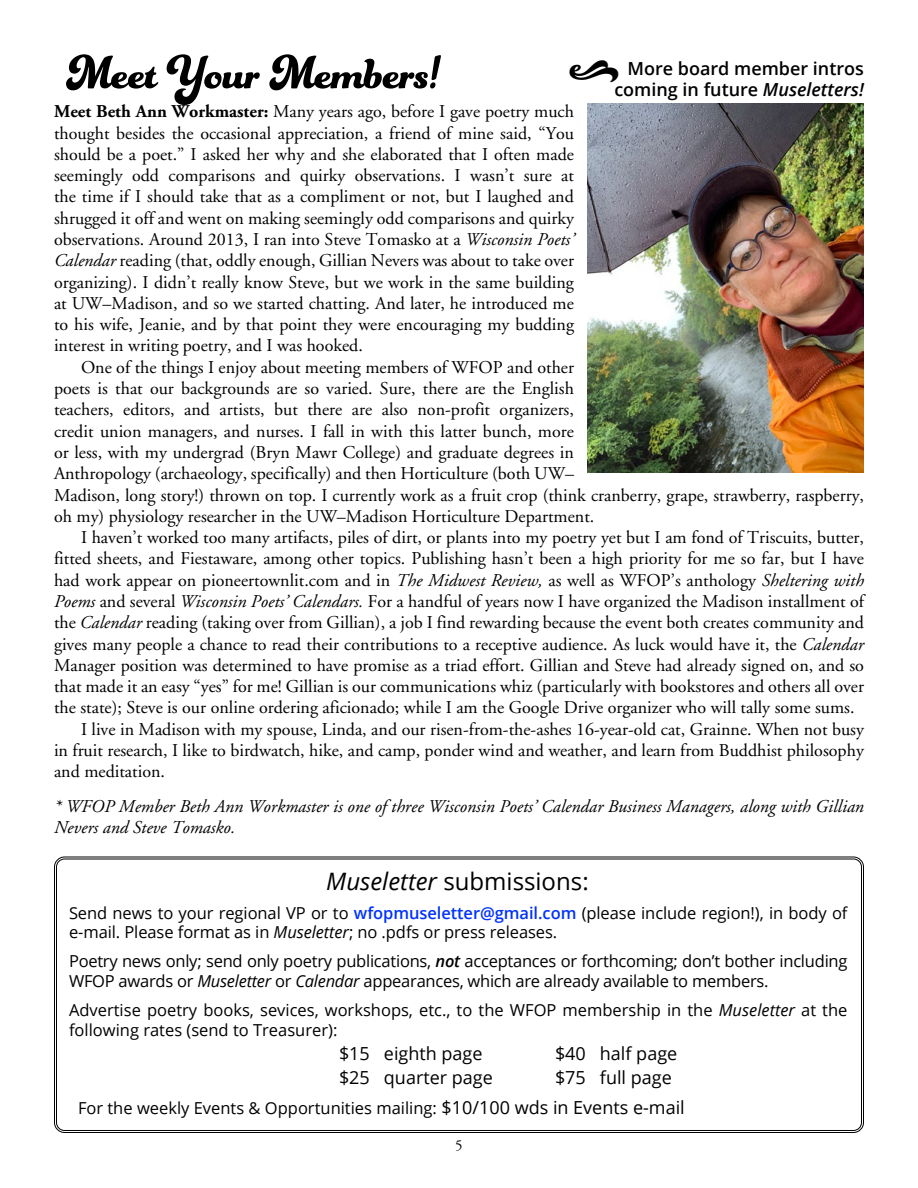
<style>
.page{position:relative;width:918px;height:1188px;background:#fff}
.page>*{position:absolute;margin:0;border:0;box-sizing:border-box;transform-origin:0 0}
.t1{font:51px "Funkydori";color:#000}
.t2{font:36px "Funkydori";color:#000}
.t3{font:24px "Open Sans";color:#000}
.t4{font:18px/21.3px "Adobe Garamond";color:#000;text-align:justify}
.t5{font:italic 18px/21.3px "Adobe Garamond";color:#000}
.t6{font:18px "Open Sans";color:#000}
.t7{font:600 18px "Open Sans";color:#000}
.t8{font:16.5px/19.8px "Open Sans";letter-spacing:-.005em;color:#000}
.t9{font:15px "Adobe Garamond";color:#000}
.s1{font-style:italic}
.s2{font-weight:700}
.s3{font-weight:600;color:#0032ff}
.s4{font-weight:600;font-style:italic}
.s5{font-size:18px}
</style>
<div class="page">
<img style="left:588px;top:104px;width:276px;height:368px">
<h1 class="t1" style="left:66px;top:41px;width:373px">Meet Your Members!</h1>
<p class="t7" style="left:627px;top:56px;width:238px">More board member intros</p>
<h2 class="t2" style="left:570px;top:43px;width:50px">e</h2>
<p class="t7" style="left:614px;top:77px;width:251px">coming in future <span class="s1">Museletters!</span></p>
<p class="t4" style="left:54px;top:101px;width:522px"><span class="s2">Meet Beth Ann Workmaster:</span> Many years ago, before I gave poetry much thought besides the occasional appreciation, a friend of mine said, “You should be a poet.” I asked her why and she elaborated that I often made seemingly odd comparisons and quirky observations. I wasn’t sure at the time if I should take that as a compliment or not, but I laughed and shrugged it off and went on making seemingly odd comparisons and quirky observations. Around 2013, I ran into Steve Tomasko at a <span class="s1">Wisconsin Poets’ Calendar</span> reading (that, oddly enough, Gillian Nevers was about to take over organizing). I didn’t really know Steve, but we work in the same building at UW–Madison, and so we started chatting. And later, he introduced me to his wife, Jeanie, and by that point they were encouraging my budding interest in writing poetry, and I was hooked.</p>
<p class="t4" style="left:54px;top:357px;width:812px;text-align:left;text-indent:27px">One of the things I enjoy about meeting members of WFOP and other<br>poets is that our backgrounds are so varied. Sure, there are the English<br>teachers, editors, and artists, but there are also non-profit organizers,<br>credit union managers, and nurses. I fall in with this latter bunch, more<br>or less, with my undergrad (Bryn Mawr College) and graduate degrees in<br>Anthropology (archaeology, specifically) and then Horticulture (both UW–<br>Madison, long story!) thrown on top. I currently work as a fruit crop (think cranberry, grape, strawberry, raspberry, oh my) physiology researcher in the UW–Madison Horticulture Department.</p>
<p class="t4" style="left:81px;top:527px;width:784px">I haven’t worked too many artifacts, piles of dirt, or plants into my poetry yet but I am fond of Triscuits, butter,</p>
<p class="t4" style="left:54px;top:549px;width:812px">fitted sheets, and Fiestaware, among other topics. Publishing hasn’t been a high priority for me so far, but I have</p>
<p class="t4" style="left:54px;top:570px;width:811px">had work appear on pioneertownlit.com and in <span class="s1">The Midwest Review,</span> as well as WFOP’s anthology <span class="s1">Sheltering with</span></p>
<p class="t4" style="left:54px;top:591px;width:812px"><span class="s1">Poems</span> and several <span class="s1">Wisconsin Poets’ Calendars.</span> For a handful of years now I have organized the Madison installment of</p>
<p class="t4" style="left:54px;top:612px;width:811px">the <span class="s1">Calendar</span> reading (taking over from Gillian), a job I find rewarding because the event both creates community and</p>
<p class="t4" style="left:54px;top:634px;width:811px">gives many people a chance to read their contributions to a receptive audience. As luck would have it, the <span class="s1">Calendar</span></p>
<p class="t4" style="left:54px;top:655px;width:812px">Manager position was determined to have promise as a triad effort. Gillian and Steve had already signed on, and so</p>
<p class="t4" style="left:54px;top:676px;width:812px">that made it an easy “yes” for me! Gillian is our communications whiz (particularly with bookstores and others all over</p>
<p class="t4" style="left:54px;top:698px;width:802px">the state); Steve is our online ordering aficionado; while I am the Google Drive organizer who will tally some sums.</p>
<p class="t4" style="left:81px;top:719px;width:784px">I live in Madison with my spouse, Linda, and our risen-from-the-ashes 16-year-old cat, Grainne. When not busy</p>
<p class="t4" style="left:54px;top:740px;width:811px">in fruit research, I like to birdwatch, hike, and camp, ponder wind and weather, and learn from Buddhist philosophy</p>
<p class="t4" style="left:54px;top:761px;width:113px">and meditation.</p>
<p class="t5" style="left:54px;top:796px;width:812px">* WFOP Member Beth Ann Workmaster is one of three Wisconsin Poets’ Calendar Business Managers, along with Gillian<br>Nevers and Steve Tomasko.</p>
<h3 class="t3" style="left:326px;top:865px;width:264px"><span class="s1">Museletter</span> submissions:</h3>
<p class="t8" style="left:69px;top:902px;width:780px">Send news to your regional VP or to <span class="s3">wfopmuseletter@gmail.com</span> (please include region!), in body of e-mail. Please format as in <span class="s1">Museletter</span>; no .pdfs or press releases.</p>
<p class="t8" style="left:69px;top:951px;width:780px">Poetry news only; send only poetry publications, <span class="s4">not</span> acceptances or forthcoming; don’t bother including<br>WFOP awards or <span class="s1">Museletter</span> or <span class="s1">Calendar</span> appearances, which are already available to members.</p>
<p class="t8" style="left:69px;top:1000px;width:780px">Advertise poetry books, sevices, workshops, etc., to the WFOP membership in the <span class="s1">Museletter</span> at the following rates (send to Treasurer):</p>
<p class="t6" style="left:339px;top:1041px;width:145px">$15 eighth page</p>
<p class="t6" style="left:555px;top:1041px;width:124px">$40 half page</p>
<p class="t6" style="left:339px;top:1065px;width:155px">$25 quarter page</p>
<p class="t6" style="left:555px;top:1065px;width:118px">$75 full page</p>
<p class="t8" style="left:78px;top:1097px;width:608px">For the weekly Events &amp; Opportunities mailing: <span class="s5">$10/100 wds in Events e-mail</span></p>
<p class="t9" style="left:455px;top:1137px;width:9px">5</p>
</div>
